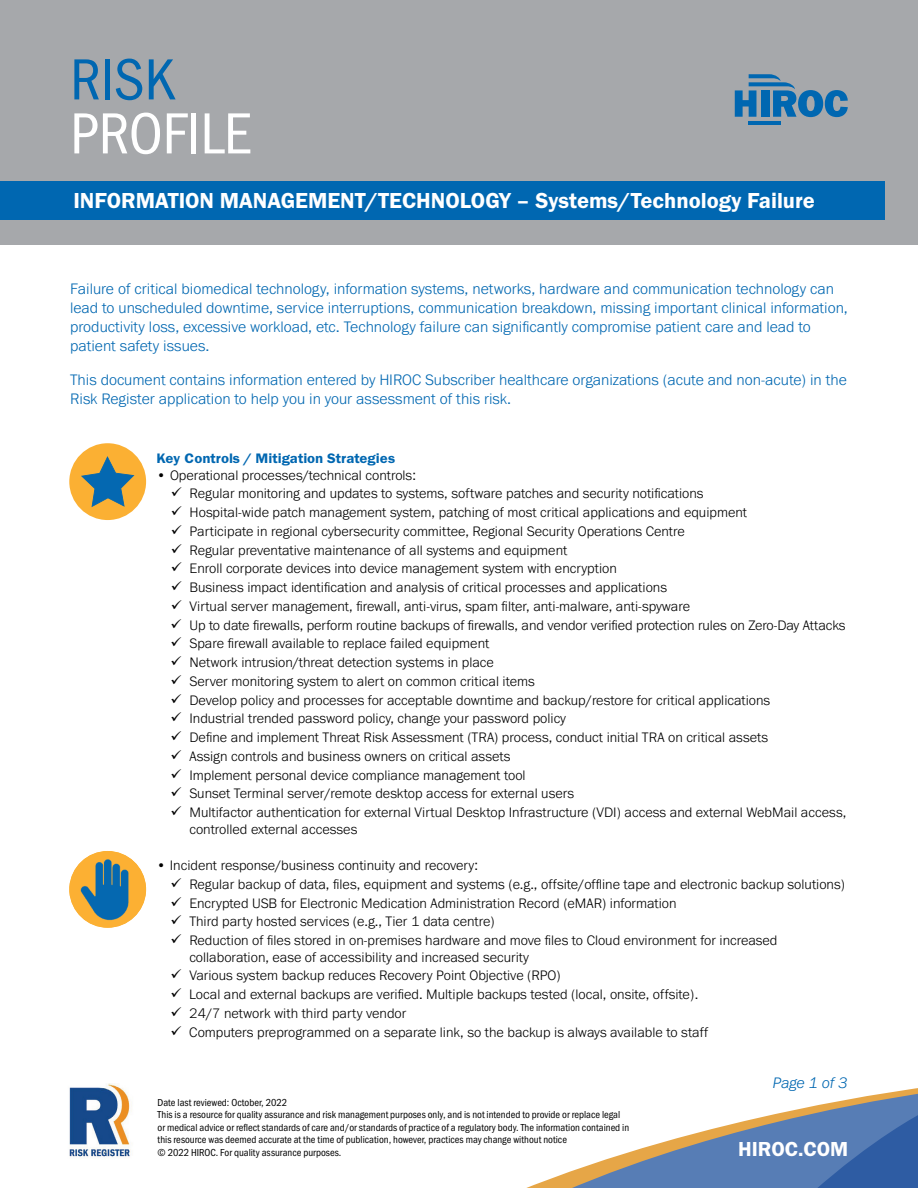
<style>
.page{position:relative;width:918px;height:1188px;background:#fff}
.page>*{position:absolute;margin:0;border:0;box-sizing:border-box;transform-origin:0 0}
.t1{font:60px "Franklin Gothic URW Cond";color:#fff}
.t2{font:60px "Franklin Gothic URW Cond";color:#0067b1}
.t3{font:22.5px "Franklin Gothic URW Dem";color:#fff}
.t4{font:21px "Franklin Gothic URW Dem";color:#fff}
.t5{font:300 15.75px/18.9px "Franklin Gothic URW";color:#0067b1}
.t6{font:italic 300 15.75px "Franklin Gothic URW";letter-spacing:-.005em;color:#0067b1}
.t7{font:300 14.25px/18.8px "Franklin Gothic URW";color:#000}
.t8{font:14.25px "Franklin Gothic URW Dem";color:#0067b1;scale:1.05 1}
.t9{font:10.5px/12.6px "Franklin Gothic URW Cond";color:#000}
</style>
<div class="page">
<div style="left:0;top:0;width:918px;height:244px;background:#a6a8ab"></div>
<div style="left:0;top:181px;width:884px;height:39px;background:#0067b1"></div>
<svg style="left:526px;top:1088px;width:392px;height:100px"></svg>
<hr style="left:749px;top:121px;width:32px;height:4px;background:#0067b1">
<svg style="left:735px;top:74px;width:113px;height:43px"></svg>
<img style="left:69px;top:1084px;width:63px;height:73px">
<img style="left:69px;top:851px;width:77px;height:77px;border-radius:37px">
<div style="left:69px;top:443px;width:77px;height:77px;background:#fbb033;border-radius:50%"></div>
<svg style="left:81px;top:456px;width:53px;height:51px"></svg>
<h1 class="t2" style="left:70px;top:36px;width:106px">RISK</h1>
<h1 class="t1" style="left:70px;top:90px;width:183px">PROFILE</h1>
<h2 class="t3" style="left:73px;top:187px;width:743px">INFORMATION MANAGEMENT/TECHNOLOGY – Systems/Technology Failure</h2>
<p class="t5" style="left:70px;top:279px;width:779px">Failure of critical biomedical technology, information systems, networks, hardware and communication technology can lead to unscheduled downtime, service interruptions, communication breakdown, missing important clinical information, productivity loss, excessive workload, etc. Technology failure can significantly compromise patient care and lead to patient safety issues.</p>
<p class="t5" style="left:70px;top:370px;width:778px">This document contains information entered by HIROC Subscriber healthcare organizations (acute and non-acute) in the<br>Risk Register application to help you in your assessment of this risk.</p>
<p class="t8" style="left:157px;top:449px;width:229px">Key Controls / Mitigation Strategies</p>
<p class="t7" style="left:189px;top:465px;width:658px;text-indent:-33px">• Operational processes/technical controls:<br>Regular monitoring and updates to systems, software patches and security notifications<br>Hospital-wide patch management system, patching of most critical applications and equipment<br>Participate in regional cybersecurity committee, Regional Security Operations Centre<br>Regular preventative maintenance of all systems and equipment<br>Enroll corporate devices into device management system with encryption<br>Business impact identification and analysis of critical processes and applications<br>Virtual server management, firewall, anti-virus, spam filter, anti-malware, anti-spyware<br>Up to date firewalls, perform routine backups of firewalls, and vendor verified protection rules on Zero-Day Attacks Spare firewall available to replace failed equipment<br>Network intrusion/threat detection systems in place<br>Server monitoring system to alert on common critical items<br>Develop policy and processes for acceptable downtime and backup/restore for critical applications<br>Industrial trended password policy, change your password policy<br>Define and implement Threat Risk Assessment (TRA) process, conduct initial TRA on critical assets<br>Assign controls and business owners on critical assets<br>Implement personal device compliance management tool<br>Sunset Terminal server/remote desktop access for external users<br>Multifactor authentication for external Virtual Desktop Infrastructure (VDI) access and external WebMail access,</p>
<p class="t7" style="left:189px;top:819px;width:170px">controlled external accesses</p>
<p class="t7" style="left:189px;top:856px;width:657px;text-indent:-33px">• Incident response/business continuity and recovery:<br>Regular backup of data, files, equipment and systems (e.g., offsite/offline tape and electronic backup solutions)<br>Encrypted USB for Electronic Medication Administration Record (eMAR) information<br>Third party hosted services (e.g., Tier 1 data centre)<br>Reduction of files stored in on-premises hardware and move files to Cloud environment for increased</p>
<p class="t7" style="left:189px;top:947px;width:521px">collaboration, ease of accessibility and increased security<br>Various system backup reduces Recovery Point Objective (RPO)<br>Local and external backups are verified. Multiple backups tested (local, onsite, offsite).<br>24/7 network with third party vendor<br>Computers preprogrammed on a separate link, so the backup is always available to staff</p>
<p class="t9" style="left:158px;top:1095px;width:473px">Date last reviewed: October, 2022<br>This is a resource for quality assurance and risk management purposes only, and is not intended to provide or replace legal or medical advice or reflect standards of care and/or standards of practice of a regulatory body. The information contained in this resource was deemed accurate at the time of publication, however, practices may change without notice<br>© 2022 HIROC. For quality assurance purposes.</p>
<p class="t6" style="left:773px;top:1073px;width:76px">Page 1 of 3</p>
<h3 class="t4" style="left:738px;top:1136px;width:112px">HIROC.COM</h3>
</div>
